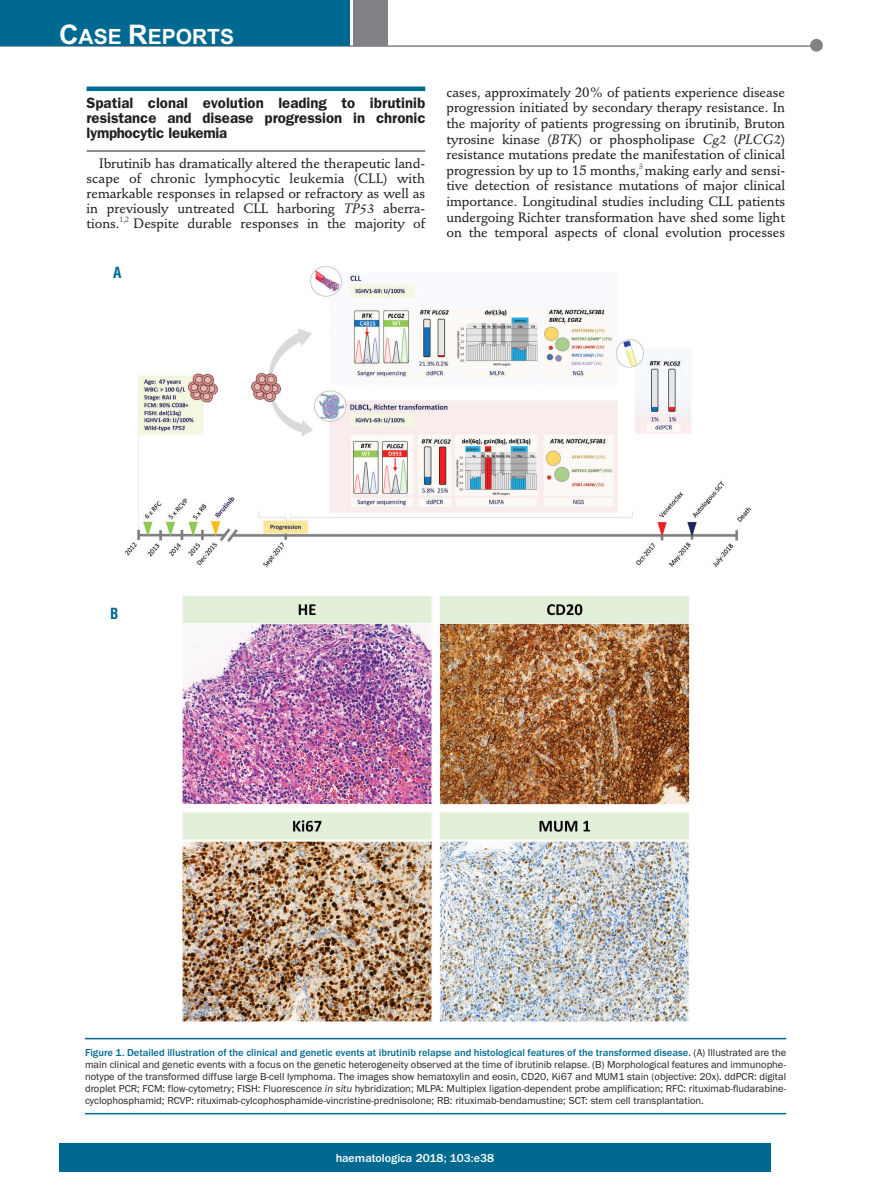
<style>
.page{position:relative;width:893px;height:1191px;background:#fff}
.page>*{position:absolute;margin:0;border:0;box-sizing:border-box;transform-origin:0 0}
.t1{font:700 21px "Arial";color:#fff}
.t2{font:600 15px/15px "Franklin Gothic";color:#231f20;text-align:justify}
.t3{font:700 condensed 15px "Helvetica";color:#006991}
.t4{font:500 13.5px/15.6px "Stempel Schneidler";letter-spacing:-.005em;color:#231f20;text-align:justify}
.t5{font:500 12px "Franklin Gothic";color:#fff}
.t6{font:10.5px/12px "Franklin Gothic";color:#231f20;text-align:justify}
.s1{font-size:27px}
.s2{font-family:"Stempel Schneidler Med";font-weight:400;font-style:italic}
.s3{font-weight:500;color:#006991}
.s4{font-style:italic}
</style>
<div class="page">
<hr style="left:87px;top:87px;width:338px;height:4px;background:#006991">
<hr style="left:87px;top:151px;width:338px;height:1px;background:#231f20">
<div style="left:59px;top:1143px;width:712px;height:28px;background:#006991"></div>
<hr style="left:0;top:45px;width:820px;height:2px;background:#808285">
<div style="left:810px;top:39px;width:13px;height:13px;background:#808285;border-radius:50%"></div>
<div style="left:354px;top:0;width:34px;height:45px;background:#808285"></div>
<div style="left:0;top:0;width:350px;height:45px;background:#006991"></div>
<hr style="left:85px;top:1037px;width:701px;height:2px;background:#006991">
<hr style="left:85px;top:1113px;width:701px;height:1px;background:#006991">
<img style="left:124px;top:266px;width:628px;height:302px">
<img style="left:182px;top:596px;width:508px;height:426px">
<h1 class="t1" style="left:59px;top:25px;width:176px"><span class="s1">C</span>ASE <span class="s1">R</span>EPORTS</h1>
<p class="t2" style="left:87px;top:97px;width:340px">Spatial clonal evolution leading to ibrutinib resistance and disease progression in chronic lymphocytic leukemia</p>
<p class="t4" style="left:87px;top:157px;width:340px;line-height:15px;text-indent:13px">Ibrutinib has dramatically altered the therapeutic land&shy;scape of chronic lymphocytic leukemia (CLL) with remarkable responses in relapsed or refractory as well as in previously untreated CLL harboring <span class="s2">TP53</span> aberra&shy;tions.<sup>1,2</sup> Despite durable responses in the majority of</p>
<p class="t3" style="left:113px;top:264px;width:10px">A</p>
<p class="t4" style="left:446px;top:86px;width:340px">cases, approximately 20% of patients experience disease progression initiated by secondary therapy resistance. In the majority of patients progressing on ibrutinib, Bruton tyrosine kinase (<span class="s2">BTK</span>) or phospholipase <span class="s2">Cg2</span> (<span class="s2">PLCG2</span>) resistance mutations predate the manifestation of clinical progression by up to 15 months,<sup>3</sup> making early and sensi&shy;tive detection of resistance mutations of major clinical importance. Longitudinal studies including CLL patients undergoing Richter transformation have shed some light on the temporal aspects of clonal evolution processes</p>
<p class="t3" style="left:110px;top:604px;width:10px">B</p>
<p class="t6" style="left:85px;top:1046px;width:703px"><span class="s3">Figure 1. Detailed illustration of the clinical and genetic events at ibrutinib relapse and histological features of the transformed disease.</span> (A) Illustrated are the main clinical and genetic events with a focus on the genetic heterogeneity observed at the time of ibrutinib relapse. (B) Morphological features and immunophe&shy;notype of the transformed diffuse large B-cell lymphoma. The images show hematoxylin and eosin, CD20, Ki67 and MUM1 stain (objective: 20x). ddPCR: digital droplet PCR; FCM: flow-cytometry; FISH: Fluorescence <span class="s4">in situ</span> hybridization; MLPA: Multiplex ligation-dependent probe amplification; RFC: rituximab-fludarabine&shy;cyclophosphamid; RCVP: rituximab-cylcophosphamide-vincristine-prednisolone; RB: rituximab-bendamustine; SCT: stem cell transplantation.</p>
<p class="t5" style="left:336px;top:1150px;width:160px">haematologica 2018; 103:e38</p>
</div>
